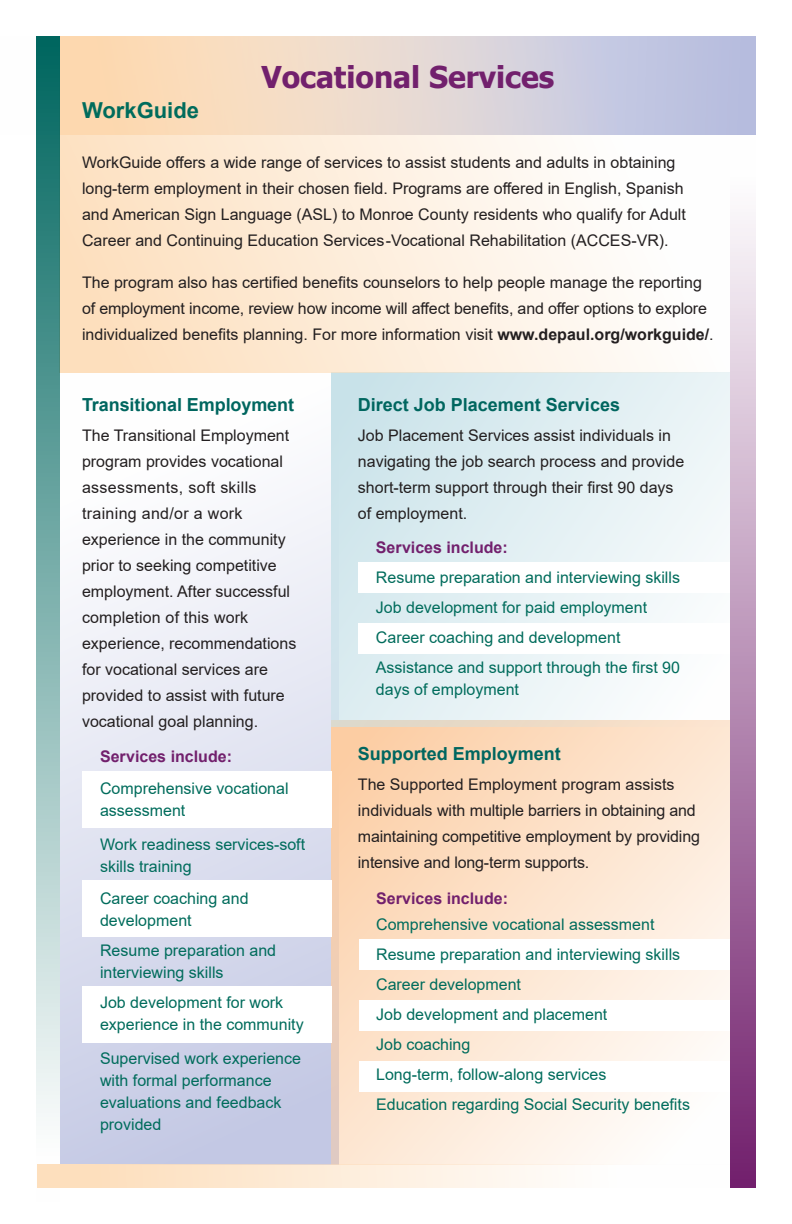
<style>
.page{position:relative;width:792px;height:1224px;background:#fff}
.page>*{position:absolute;margin:0;border:0;box-sizing:border-box;transform-origin:0 0}
.Paragraph_Style_1{font:700 30px "Tahoma";color:#72206d}
.Paragraph_Style_1-2{font:700 22px "Arial";color:#006c5c}
.Paragraph_Style_1-3{font:700 18px "Arial";color:#00665f}
.Paragraph_Style_1-4{font:16px/26px "Arial";color:#231f20}
.Paragraph_Style_1-5{font:16px/22px "Arial";color:#006c5c}
.Paragraph_Style_1-6{font:700 16px "Arial";color:#72206d}
.s1{font-weight:700}
</style>
<div class="page">
<div style="left:60px;top:372px;width:278px;height:793px;background:linear-gradient(to bottom,#fff,#c5cae5)"></div>
<svg style="left:331px;top:727px;width:399px;height:438px;background:#fce4cf"></svg>
<div style="left:331px;top:372px;width:399px;height:355px;background:linear-gradient(to right,#d0e5eb,#f5f9fa)"></div>
<div style="left:60px;top:135px;width:670px;height:237px;background:linear-gradient(to right,#fddfbd,#feffff)"></div>
<div style="left:708px;top:36px;width:48px;height:99px;background:#b7bdde"></div>
<div style="left:60px;top:36px;width:648px;height:99px;background:linear-gradient(to right,#ffe1b0,#bfc9eb)"></div>
<div style="left:36px;top:36px;width:24px;height:1166px;background:linear-gradient(to bottom,#00655e,#fff)"></div>
<div style="left:82px;top:771px;width:249px;height:57px;background:#fff"></div>
<div style="left:82px;top:880px;width:249px;height:57px;background:#fff"></div>
<div style="left:82px;top:986px;width:249px;height:57px;background:#fff"></div>
<div style="left:358px;top:562px;width:372px;height:30px;background:#fff"></div>
<div style="left:358px;top:623px;width:372px;height:30px;background:#fff"></div>
<div style="left:360px;top:939px;width:370px;height:31px;background:#fff"></div>
<div style="left:360px;top:1000px;width:370px;height:30px;background:#fff"></div>
<div style="left:360px;top:1061px;width:370px;height:30px;background:#fff"></div>
<div style="left:730px;top:135px;width:26px;height:1053px;background:linear-gradient(to bottom,#fff,#711f6c)"></div>
<div style="left:37px;top:1165px;width:693px;height:23px;background:linear-gradient(to right,#fdddb9,#feffff)"></div>
<p class="Paragraph_Style_1" style="left:261px;top:56px;width:294px">Vocational Services</p>
<p class="Paragraph_Style_1-2" style="left:82px;top:95px;width:118px">WorkGuide</p>
<p class="Paragraph_Style_1-4" style="left:82px;top:149px;width:605px">WorkGuide offers a wide range of services to assist students and adults in obtaining long-term employment in their chosen field. Programs are offered in English, Spanish and American Sign Language (ASL) to Monroe County residents who qualify for Adult Career and Continuing Education Services-Vocational Rehabilitation (ACCES-VR).</p>
<p class="Paragraph_Style_1-4" style="left:82px;top:269px;width:633px">The program also has certified benefits counselors to help people manage the reporting of employment income, review how income will affect benefits, and offer options to explore individualized benefits planning. For more information visit <span class="s1">www.depaul.org/workguide/</span>.</p>
<p class="Paragraph_Style_1-3" style="left:82px;top:392px;width:214px">Transitional Employment</p>
<p class="Paragraph_Style_1-4" style="left:82px;top:422px;width:216px">The Transitional Employment program provides vocational assessments, soft skills training and/or a work experience in the community prior to seeking competitive employment. After successful completion of this work experience, recommendations for vocational services are provided to assist with future vocational goal planning.</p>
<p class="Paragraph_Style_1-6" style="left:100px;top:745px;width:133px">Services include:</p>
<p class="Paragraph_Style_1-5" style="left:100px;top:778px;width:190px">Comprehensive vocational assessment</p>
<p class="Paragraph_Style_1-5" style="left:100px;top:834px;width:207px">Work readiness services-soft skills training</p>
<p class="Paragraph_Style_1-5" style="left:100px;top:888px;width:150px">Career coaching and development</p>
<p class="Paragraph_Style_1-5" style="left:100px;top:940px;width:178px">Resume preparation and interviewing skills</p>
<p class="Paragraph_Style_1-5" style="left:100px;top:992px;width:205px">Job development for work experience in the community</p>
<p class="Paragraph_Style_1-5" style="left:100px;top:1048px;width:202px">Supervised work experience with formal performance evaluations and feedback provided</p>
<p class="Paragraph_Style_1-3" style="left:358px;top:392px;width:264px">Direct Job Placement Services</p>
<p class="Paragraph_Style_1-4" style="left:358px;top:422px;width:328px">Job Placement Services assist individuals in navigating the job search process and provide short-term support through their first 90 days of employment.</p>
<p class="Paragraph_Style_1-6" style="left:376px;top:536px;width:133px">Services include:</p>
<p class="Paragraph_Style_1-5" style="left:376px;top:566px;width:306px">Resume preparation and interviewing skills</p>
<p class="Paragraph_Style_1-5" style="left:376px;top:596px;width:273px">Job development for paid employment</p>
<p class="Paragraph_Style_1-5" style="left:376px;top:626px;width:246px">Career coaching and development</p>
<p class="Paragraph_Style_1-5" style="left:376px;top:656px;width:306px">Assistance and support through the first 90 days of employment</p>
<p class="Paragraph_Style_1-3" style="left:358px;top:741px;width:205px">Supported Employment</p>
<p class="Paragraph_Style_1-4" style="left:358px;top:771px;width:344px">The Supported Employment program assists individuals with multiple barriers in obtaining and maintaining competitive employment by providing intensive and long-term supports.</p>
<p class="Paragraph_Style_1-6" style="left:376px;top:887px;width:133px">Services include:</p>
<p class="Paragraph_Style_1-5" style="left:376px;top:913px;width:280px">Comprehensive vocational assessment</p>
<p class="Paragraph_Style_1-5" style="left:376px;top:943px;width:306px">Resume preparation and interviewing skills</p>
<p class="Paragraph_Style_1-5" style="left:376px;top:973px;width:146px">Career development</p>
<p class="Paragraph_Style_1-5" style="left:376px;top:1003px;width:233px">Job development and placement</p>
<p class="Paragraph_Style_1-5" style="left:376px;top:1033px;width:96px">Job coaching</p>
<p class="Paragraph_Style_1-5" style="left:376px;top:1063px;width:232px">Long-term, follow-along services</p>
<p class="Paragraph_Style_1-5" style="left:376px;top:1093px;width:315px">Education regarding Social Security benefits</p>
</div>
